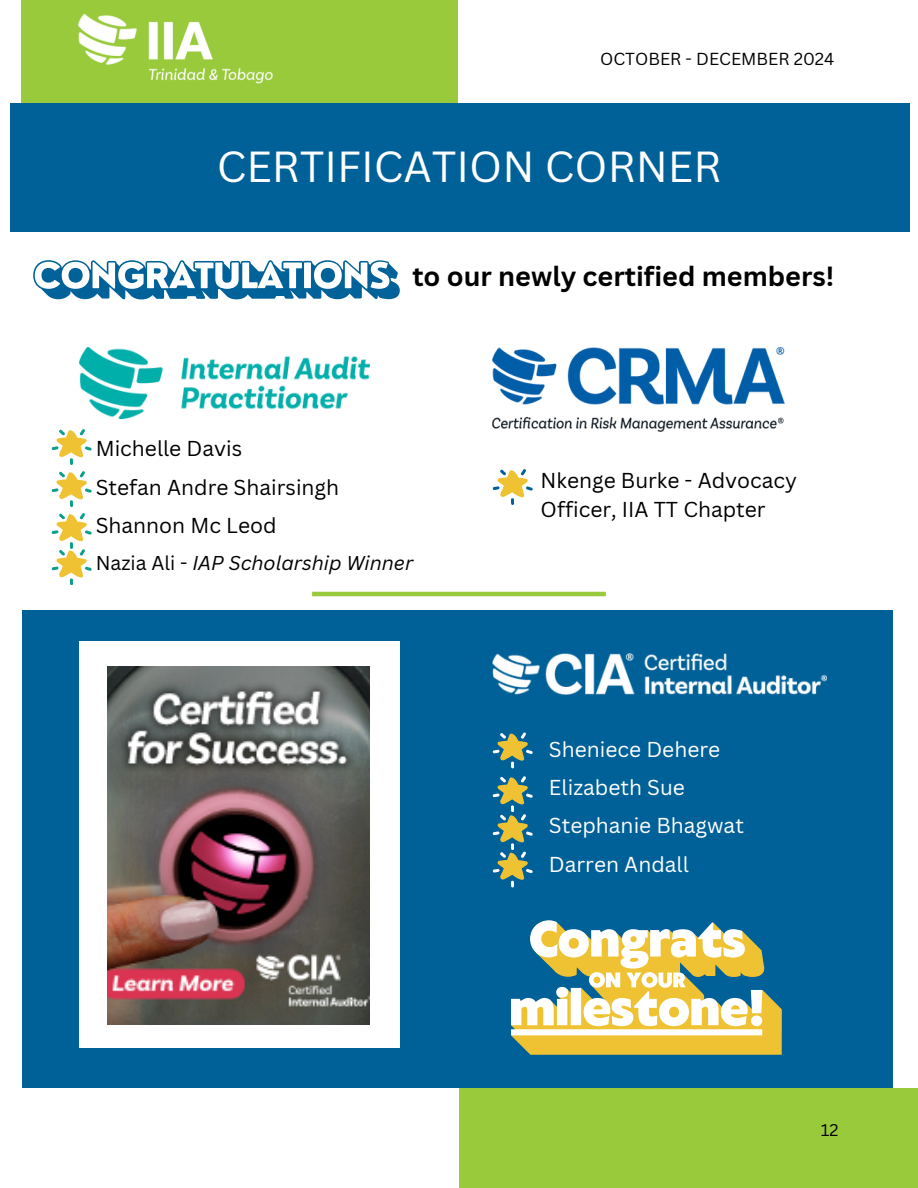
<style>
.page{position:relative;width:918px;height:1188px;background:#fff}
.page>*{position:absolute;margin:0;border:0;box-sizing:border-box;transform-origin:0 0}
.t1{font:42.3px "Canva Sans";color:#fff}
.t2{font:700 27px "Canva Sans";color:#000}
.t3{font:21px/38.2px "Canva Sans";color:#000}
.t4{font:21px/38.2px "Canva Sans";color:#fff}
.t5{font:italic 19.5px "Canva Sans";color:#000}
.t6{font:16.95px "Canva Sans";color:#000}
.t7{font:16.5px "Canva Sans";color:#000}
.s1{font-style:normal}
</style>
<div class="page">
<div style="left:22px;top:611px;width:871px;height:477px;background:#006198"></div>
<div style="left:80px;top:642px;width:320px;height:406px;background:#fff"></div>
<div style="left:10px;top:103px;width:900px;height:129px;background:#006198"></div>
<img style="left:107px;top:666px;width:262px;height:359px">
<div style="left:22px;top:0;width:436px;height:103px;background:#99ca3c"></div>
<div style="left:459px;top:1088px;width:459px;height:100px;background:#99ca3c"></div>
<img style="left:79px;top:14px;width:193px;height:70px">
<img style="left:492px;top:348px;width:293px;height:83px">
<img style="left:80px;top:348px;width:289px;height:71px">
<img style="left:492px;top:653px;width:334px;height:42px">
<svg style="left:33px;top:260px;width:367px;height:40px"></svg>
<svg style="left:511px;top:920px;width:271px;height:135px"></svg>
<svg style="left:492px;top:469px;width:41px;height:36px"></svg>
<svg style="left:51px;top:429px;width:41px;height:36px"></svg>
<svg style="left:51px;top:471px;width:41px;height:36px"></svg>
<svg style="left:51px;top:513px;width:41px;height:72px"></svg>
<svg style="left:492px;top:732px;width:41px;height:36px"></svg>
<svg style="left:492px;top:776px;width:41px;height:111px"></svg>
<hr style="left:312px;top:592px;width:294px;height:4px;background:#99ca3c">
<p class="t6" style="left:600px;top:47px;width:236px">OCTOBER - DECEMBER 2024</p>
<p class="t1" style="left:217px;top:137px;width:506px">CERTIFICATION CORNER</p>
<p class="t2" style="left:412px;top:257px;width:423px">to our newly certified members!</p>
<h2 class="t3" style="left:96px;top:429px;width:245px">Michelle Davis<br>Stefan Andre Shairsingh<br>Shannon Mc Leod</h2>
<h2 class="t5" style="left:96px;top:549px;width:319px"><span class="s1">Nazia Ali -</span> IAP Scholarship Winner</h2>
<p class="t3" style="left:541px;top:465px;width:258px;line-height:29.2px">Nkenge Burke - Advocacy<br>Officer, IIA TT Chapter</p>
<p class="t4" style="left:549px;top:730px;width:197px">Sheniece Dehere<br>Elizabeth Sue<br>Stephanie Bhagwat<br>Darren Andall</p>
<p class="t7" style="left:821px;top:1119px;width:19px">12</p>
</div>
